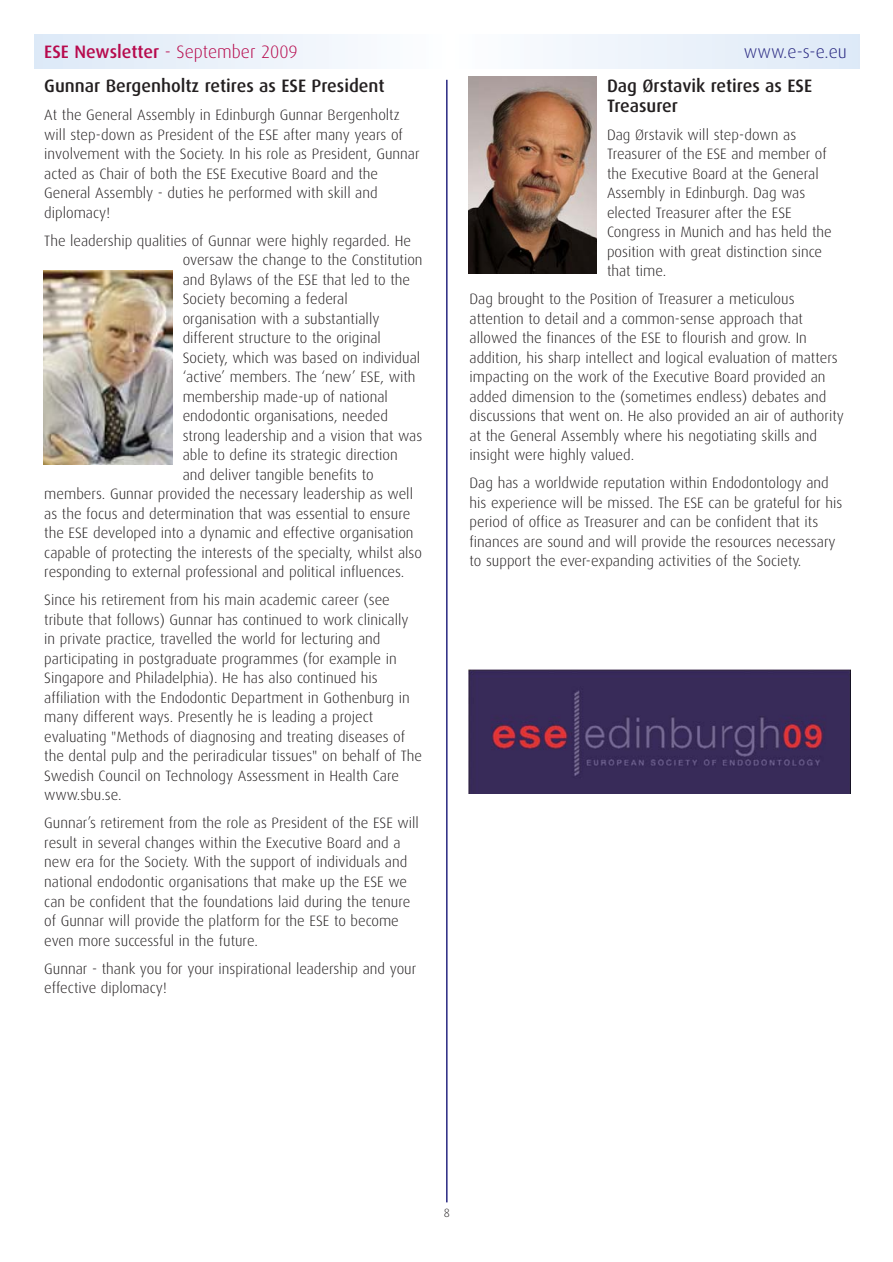
<style>
.page{position:relative;width:893px;height:1262px;background:#fff}
.page>*{position:absolute;margin:0;border:0;box-sizing:border-box;transform-origin:0 0}
.t1{font:500 18px/19.5px "Dax";color:#231f20}
.t2{font:300 18px "Dax";color:#b70a4d}
.t3{font:300 18px "Dax";color:#282781}
.t4{font:300 15px/19.5px "Dax";color:#231f20}
.t5{font:300 12px "Dax";color:#231f20}
.s1{font-weight:500}
</style>
<div class="page">
<hr style="left:446px;top:80px;width:1px;height:1122px;background:#282781">
<svg style="left:34px;top:34px;width:825px;height:34px"></svg>
<img style="left:468px;top:77px;width:128px;height:196px">
<img style="left:44px;top:271px;width:128px;height:193px">
<img style="left:468px;top:670px;width:383px;height:124px">
<p class="t2" style="left:44px;top:44px;width:255px"><span class="s1">ESE Newsletter</span> - September 2009</p>
<p class="t3" style="left:744px;top:44px;width:104px">www.e-s-e.eu</p>
<p class="t1" style="left:607px;top:78px;width:207px">Dag Ørstavik retires as ESE<br>Treasurer</p>
<p class="t4" style="left:607px;top:126px;width:226px">Dag Ørstavik will step-down as<br>Treasurer of the ESE and member of the Executive Board at the General<br>Assembly in Edinburgh. Dag was elected Treasurer after the ESE<br>Congress in Munich and has held the position with great distinction since that time.</p>
<p class="t4" style="left:469px;top:290px;width:376px">Dag brought to the Position of Treasurer a meticulous attention to detail and a common-sense approach that allowed the finances of the ESE to flourish and grow. In addition, his sharp intellect and logical evaluation of matters impacting on the work of the Executive Board provided an added dimension to the (sometimes endless) debates and discussions that went on. He also provided an air of authority at the General Assembly where his negotiating skills and insight were highly valued.</p>
<p class="t4" style="left:469px;top:474px;width:374px">Dag has a worldwide reputation within Endodontology and his experience will be missed. The ESE can be grateful for his period of office as Treasurer and can be confident that its finances are sound and will provide the resources necessary to support the ever-expanding activities of the Society.</p>
<p class="t1" style="left:44px;top:78px;width:342px">Gunnar Bergenholtz retires as ESE President</p>
<p class="t4" style="left:44px;top:106px;width:377px">At the General Assembly in Edinburgh Gunnar Bergenholtz will step-down as President of the ESE after many years of involvement with the Society. In his role as President, Gunnar acted as Chair of both the ESE Executive Board and the General Assembly - duties he performed with skill and diplomacy!</p>
<p class="t4" style="left:44px;top:232px;width:368px">The leadership qualities of Gunnar were highly regarded. He</p>
<p class="t4" style="left:183px;top:251px;width:241px">oversaw the change to the Constitution</p>
<p class="t4" style="left:183px;top:271px;width:229px">and Bylaws of the ESE that led to the</p>
<p class="t4" style="left:183px;top:290px;width:167px">Society becoming a federal</p>
<p class="t4" style="left:183px;top:310px;width:198px">organisation with a substantially</p>
<p class="t4" style="left:183px;top:329px;width:200px">different structure to the original</p>
<p class="t4" style="left:183px;top:349px;width:239px">Society, which was based on individual</p>
<p class="t4" style="left:183px;top:368px;width:234px">‘active’ members. The ‘new’ ESE, with</p>
<p class="t4" style="left:183px;top:388px;width:207px">membership made-up of national</p>
<p class="t4" style="left:183px;top:407px;width:207px">endodontic organisations, needed</p>
<p class="t4" style="left:183px;top:427px;width:241px">strong leadership and a vision that was</p>
<p class="t4" style="left:183px;top:446px;width:217px">able to define its strategic direction</p>
<p class="t4" style="left:183px;top:466px;width:192px">and deliver tangible benefits to</p>
<p class="t4" style="left:44px;top:485px;width:370px">members. Gunnar provided the necessary leadership as well</p>
<p class="t4" style="left:44px;top:505px;width:367px">as the focus and determination that was essential to ensure</p>
<p class="t4" style="left:44px;top:524px;width:371px">the ESE developed into a dynamic and effective organisation</p>
<p class="t4" style="left:44px;top:544px;width:379px">capable of protecting the interests of the specialty, whilst also</p>
<p class="t4" style="left:44px;top:563px;width:361px">responding to external professional and political influences.</p>
<p class="t4" style="left:44px;top:591px;width:379px">Since his retirement from his main academic career (see tribute that follows) Gunnar has continued to work clinically in private practice, travelled the world for lecturing and participating in postgraduate programmes (for example in Singapore and Philadelphia). He has also continued his affiliation with the Endodontic Department in Gothenburg in many different ways. Presently he is leading a project evaluating "Methods of diagnosing and treating diseases of the dental pulp and the periradicular tissues" on behalf of The Swedish Council on Technology Assessment in Health Care www.sbu.se.</p>
<p class="t4" style="left:44px;top:814px;width:376px">Gunnar’s retirement from the role as President of the ESE will result in several changes within the Executive Board and a new era for the Society. With the support of individuals and national endodontic organisations that make up the ESE we can be confident that the foundations laid during the tenure of Gunnar will provide the platform for the ESE to become even more successful in the future.</p>
<p class="t4" style="left:44px;top:959px;width:373px">Gunnar - thank you for your inspirational leadership and your effective diplomacy!</p>
<p class="t5" style="left:444px;top:1208px;width:8px">8</p>
</div>
